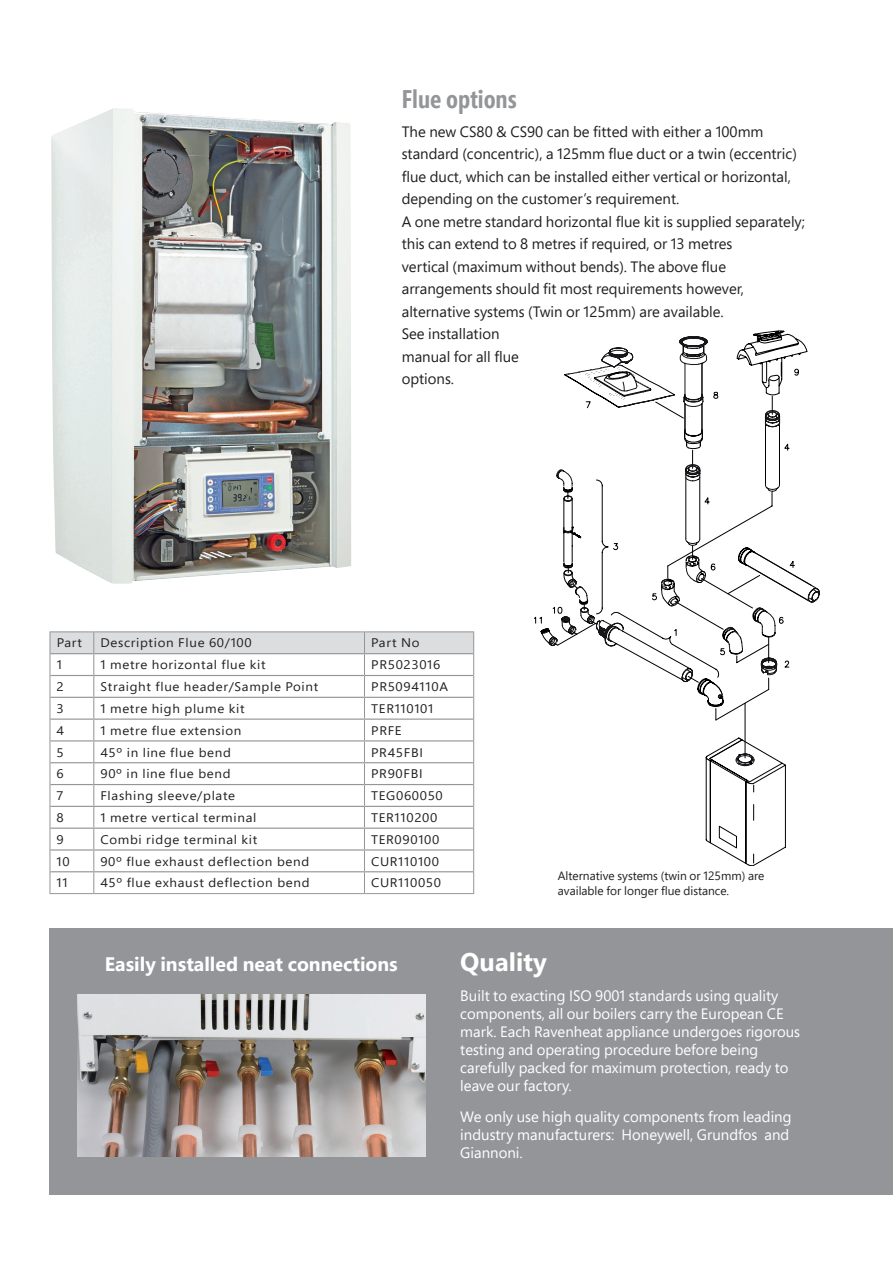
<style>
.page{position:relative;width:893px;height:1263px;background:#fff}
.page>*{position:absolute;margin:0;border:0;box-sizing:border-box;transform-origin:0 0}
.t1{font:700 25.5px "Segoe Pro Cond";color:#939598}
.t2{font:700 25.5px "Segoe Pro";color:#fff}
.t3{font:700 19.5px "Segoe Pro";color:#fff}
.t4{font:15px/22.5px "Segoe Pro";color:#231f20}
.t5{font:15px/18px "Segoe Pro";color:#fff}
.t6{font:12.45px "Segoe Pro";letter-spacing:.05em;color:#231f20;scale:1.08 1}
.t7{font:12px/14.4px "Segoe Pro";color:#231f20}
</style>
<div class="page">
<div style="left:50px;top:928px;width:843px;height:266px;background:#939598"></div>
<img style="left:78px;top:994px;width:347px;height:162px">
<hr style="left:50px;top:631px;width:44px;height:1px;background:#939598">
<hr style="left:94px;top:631px;width:270px;height:1px;background:#939598">
<hr style="left:364px;top:631px;width:110px;height:1px;background:#939598">
<hr style="left:50px;top:893px;width:44px;height:1px;background:#939598">
<hr style="left:94px;top:893px;width:270px;height:1px;background:#939598">
<hr style="left:364px;top:893px;width:110px;height:1px;background:#939598">
<svg style="left:50px;top:632px;width:424px;height:261px"></svg>
<hr style="left:50px;top:653px;width:44px;height:1px;background:#939598">
<hr style="left:94px;top:653px;width:270px;height:1px;background:#939598">
<hr style="left:364px;top:653px;width:109px;height:1px;background:#939598">
<hr style="left:50px;top:675px;width:44px;height:1px;background:#939598">
<hr style="left:94px;top:675px;width:270px;height:1px;background:#939598">
<hr style="left:364px;top:675px;width:109px;height:1px;background:#939598">
<hr style="left:50px;top:697px;width:44px;height:1px;background:#939598">
<hr style="left:94px;top:697px;width:270px;height:1px;background:#939598">
<hr style="left:364px;top:697px;width:109px;height:1px;background:#939598">
<hr style="left:50px;top:718px;width:44px;height:2px;background:#939598">
<hr style="left:94px;top:718px;width:270px;height:2px;background:#939598">
<hr style="left:364px;top:718px;width:109px;height:2px;background:#939598">
<hr style="left:50px;top:740px;width:44px;height:1px;background:#939598">
<hr style="left:94px;top:740px;width:270px;height:1px;background:#939598">
<hr style="left:364px;top:740px;width:109px;height:1px;background:#939598">
<hr style="left:50px;top:762px;width:44px;height:1px;background:#939598">
<hr style="left:94px;top:762px;width:270px;height:1px;background:#939598">
<hr style="left:364px;top:762px;width:109px;height:1px;background:#939598">
<hr style="left:50px;top:784px;width:44px;height:1px;background:#939598">
<hr style="left:94px;top:784px;width:270px;height:1px;background:#939598">
<hr style="left:364px;top:784px;width:109px;height:1px;background:#939598">
<hr style="left:50px;top:806px;width:44px;height:1px;background:#939598">
<hr style="left:94px;top:806px;width:270px;height:1px;background:#939598">
<hr style="left:364px;top:806px;width:109px;height:1px;background:#939598">
<hr style="left:50px;top:827px;width:44px;height:2px;background:#939598">
<hr style="left:94px;top:827px;width:270px;height:2px;background:#939598">
<hr style="left:364px;top:827px;width:109px;height:2px;background:#939598">
<hr style="left:50px;top:849px;width:44px;height:1px;background:#939598">
<hr style="left:94px;top:849px;width:270px;height:1px;background:#939598">
<hr style="left:364px;top:849px;width:109px;height:1px;background:#939598">
<hr style="left:50px;top:871px;width:44px;height:1px;background:#939598">
<hr style="left:94px;top:871px;width:270px;height:1px;background:#939598">
<hr style="left:364px;top:871px;width:109px;height:1px;background:#939598">
<svg style="left:534px;top:331px;width:285px;height:535px"></svg>
<svg style="left:541px;top:365px;width:213px;height:501px"></svg>
<img style="left:51px;top:108px;width:300px;height:476px">
<h1 class="t1" style="left:402px;top:84px;width:117px">Flue options</h1>
<p class="t4" style="left:402px;top:120px;width:405px">The new CS80 &amp; CS90 can be fitted with either a 100mm standard (concentric), a 125mm flue duct or a twin (eccentric) flue duct, which can be installed either vertical or horizontal, depending on the customer’s requirement.<br>A one metre standard horizontal flue kit is supplied separately; this can extend to 8 metres if required, or 13 metres<br>vertical (maximum without bends). The above flue arrangements should fit most requirements however, alternative systems (Twin or 125mm) are available.<br>See installation<br>manual for all flue<br>options.</p>
<p class="t6" style="left:57px;top:634px;width:25px">Part</p>
<p class="t6" style="left:101px;top:634px;width:142px">Description Flue 60/100</p>
<p class="t6" style="left:371px;top:634px;width:46px">Part No</p>
<p class="t6" style="left:57px;top:656px;width:6px">1</p>
<p class="t6" style="left:100px;top:656px;width:154px">1 metre horizontal flue kit</p>
<p class="t6" style="left:371px;top:656px;width:66px">PR5023016</p>
<p class="t6" style="left:57px;top:678px;width:8px">2</p>
<p class="t6" style="left:100px;top:678px;width:203px">Straight flue header/Sample Point</p>
<p class="t6" style="left:371px;top:678px;width:73px">PR5094110A</p>
<p class="t6" style="left:57px;top:700px;width:8px">3</p>
<p class="t6" style="left:100px;top:700px;width:135px">1 metre high plume kit</p>
<p class="t6" style="left:371px;top:700px;width:59px">TER110101</p>
<p class="t6" style="left:57px;top:722px;width:8px">4</p>
<p class="t6" style="left:100px;top:722px;width:132px">1 metre flue extension</p>
<p class="t6" style="left:371px;top:722px;width:30px">PRFE</p>
<p class="t6" style="left:57px;top:743px;width:8px">5</p>
<p class="t6" style="left:100px;top:743px;width:122px">45º in line flue bend</p>
<p class="t6" style="left:371px;top:743px;width:49px">PR45FBI</p>
<p class="t6" style="left:57px;top:765px;width:8px">6</p>
<p class="t6" style="left:100px;top:765px;width:122px">90º in line flue bend</p>
<p class="t6" style="left:371px;top:765px;width:49px">PR90FBI</p>
<p class="t6" style="left:57px;top:787px;width:8px">7</p>
<p class="t6" style="left:100px;top:787px;width:126px">Flashing sleeve/plate</p>
<p class="t6" style="left:371px;top:787px;width:68px">TEG060050</p>
<p class="t6" style="left:57px;top:809px;width:8px">8</p>
<p class="t6" style="left:100px;top:809px;width:146px">1 metre vertical terminal</p>
<p class="t6" style="left:371px;top:809px;width:63px">TER110200</p>
<p class="t6" style="left:57px;top:831px;width:8px">9</p>
<p class="t6" style="left:100px;top:831px;width:147px">Combi ridge terminal kit</p>
<p class="t6" style="left:371px;top:831px;width:65px">TER090100</p>
<p class="t6" style="left:57px;top:853px;width:14px">10</p>
<p class="t6" style="left:100px;top:853px;width:195px">90º flue exhaust deflection bend</p>
<p class="t6" style="left:371px;top:853px;width:64px">CUR110100</p>
<p class="t6" style="left:57px;top:874px;width:12px">11</p>
<p class="t6" style="left:100px;top:874px;width:195px">45º flue exhaust deflection bend</p>
<p class="t6" style="left:371px;top:874px;width:66px">CUR110050</p>
<p class="t7" style="left:558px;top:869px;width:208px">Alternative systems (twin or 125mm) are available for longer flue distance.</p>
<h2 class="t3" style="left:105px;top:951px;width:295px">Easily installed neat connections</h2>
<h1 class="t2" style="left:460px;top:944px;width:88px">Quality</h1>
<p class="t5" style="left:460px;top:986px;width:341px">Built to exacting ISO 9001 standards using quality components, all our boilers carry the European CE mark. Each Ravenheat appliance undergoes rigorous testing and operating procedure before being carefully packed for maximum protection, ready to leave our factory.</p>
<p class="t5" style="left:460px;top:1108px;width:333px">We only use high quality components from leading industry manufacturers: Honeywell, Grundfos and<br>Giannoni.</p>
</div>
